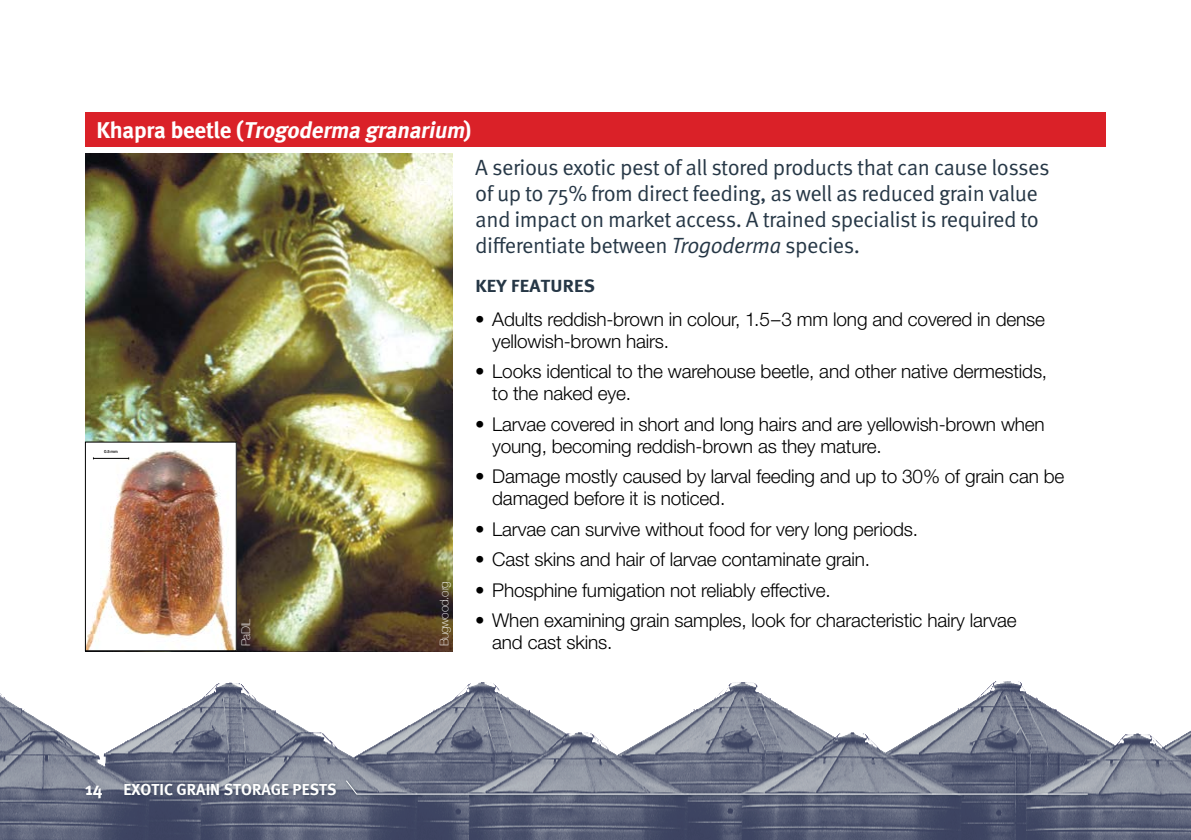
<style>
.page{position:relative;width:1191px;height:840px;background:#fff}
.page>*{position:absolute;margin:0;border:0;box-sizing:border-box;transform-origin:0 0}
.t1{font:italic 700 23px "Meta";color:#fff}
.t2{font:22px/26px "Meta OT Norm";letter-spacing:-.025em;color:#263746}
.t3{font:300 19px/22px "Helvetica Neue LT Std";letter-spacing:-.01em;color:#000}
.t4{font:700 17.6px "Meta";letter-spacing:.015em;color:#263746;scale:1.08 1}
.t5{font:700 16px "Meta";letter-spacing:.005em;color:#fff}
.t6{font:100 12px "Helvetica Neue";letter-spacing:-.02em;color:#fff}
.t7{font:500 4.2px "Helvetica Neue";color:#000}
.s1{font-style:normal}
.s2{font-size:18px}
.s3{font-family:"Meta OT Norm Ita"}
</style>
<div class="page">
<svg style="left:0;top:681px;width:1191px;height:158px"></svg>
<div style="left:344px;top:778px;width:747px;height:19px;background:#263746;opacity:.85"></div>
<svg style="left:345px;top:778px;width:743px;height:16px;background:#808696"></svg>
<div style="left:83px;top:784px;width:22px;height:16px;background:#263746;opacity:.2"></div>
<div style="left:123px;top:781px;width:217px;height:17px;background:#263746;opacity:.45"></div>
<div style="left:85px;top:113px;width:1021px;height:34px;background:#da2128"></div>
<img style="left:86px;top:154px;width:367px;height:496px">
<img style="left:87px;top:443px;width:148px;height:205px">
<div style="left:85px;top:441px;width:152px;height:209px;border:1px solid #000"></div>
<hr style="left:93px;top:458px;width:36px;height:1px;background:#000">
<p class="t1" style="left:96px;top:117px;width:376px"><span class="s1">K h a p r a b e e t l e (</span>Trogoderma granarium<span class="s1">)</span></p>
<p class="t7" style="left:104px;top:449px;width:15px">0.5 mm</p>
<p class="t6" style="left:237px;top:646px;width:29px;rotate:-90deg">PaDIL</p>
<p class="t5" style="left:85px;top:779px;width:253px"><span class="s2">14</span> EXOTIC GRAIN STORAGE PESTS</p>
<p class="t6" style="left:435px;top:646px;width:67px;rotate:-90deg">Bugwood.org</p>
<p class="t2" style="left:475px;top:154px;width:576px">A serious exotic pest of all stored products that can cause losses of up to 75% from direct feeding, as well as reduced grain value and impact on market access. A trained specialist is required to differentiate between <span class="s3">Trogoderma</span> species.</p>
<p class="t4" style="left:475px;top:275px;width:112px">KEY FEATURES</p>
<p class="t3" style="left:492px;top:307px;width:554px;text-indent:-17px">• Adults reddish-brown in colour, 1.5–3 mm long and covered in dense yellowish-brown hairs.</p>
<p class="t3" style="left:492px;top:360px;width:556px;text-indent:-17px">• Looks identical to the warehouse beetle, and other native dermestids, to the naked eye.</p>
<p class="t3" style="left:492px;top:412px;width:554px;text-indent:-17px">• Larvae covered in short and long hairs and are yellowish-brown when young, becoming reddish-brown as they mature.</p>
<p class="t3" style="left:492px;top:465px;width:573px;text-indent:-17px">• Damage mostly caused by larval feeding and up to 30% of grain can be damaged before it is noticed.</p>
<p class="t3" style="left:475px;top:517px;width:444px">• Larvae can survive without food for very long periods.</p>
<p class="t3" style="left:475px;top:548px;width:396px">• Cast skins and hair of larvae contaminate grain.</p>
<p class="t3" style="left:475px;top:578px;width:357px">• Phosphine fumigation not reliably effective.</p>
<p class="t3" style="left:475px;top:609px;width:543px">• When examining grain samples, look for characteristic hairy larvae</p>
<p class="t3" style="left:492px;top:631px;width:122px">and cast skins.</p>
</div>
